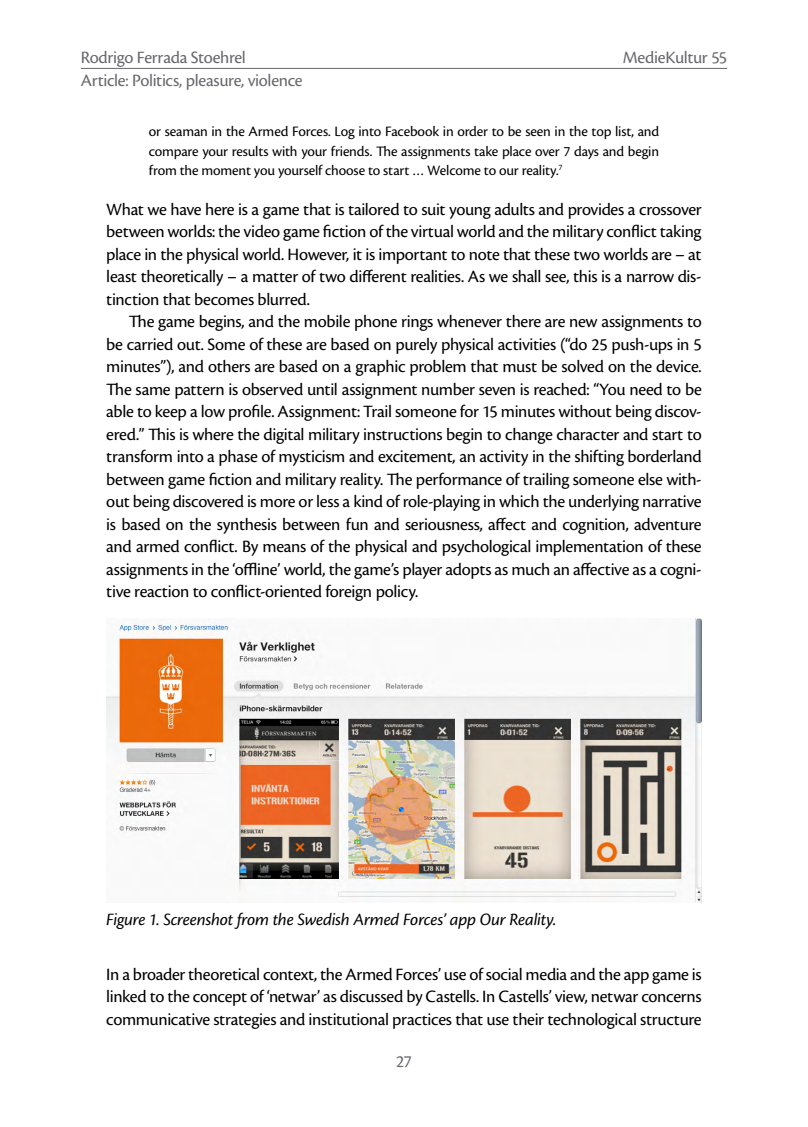
<style>
.page{position:relative;width:808px;height:1127px;background:#fff}
.page>*{position:absolute;margin:0;border:0;box-sizing:border-box;transform-origin:0 0}
.t1{font:18px/22.5px "Cronos Pro";letter-spacing:-.02em;color:#000;text-align:justify}
.t2{font:18px "Cronos Pro";letter-spacing:-.02em;color:#68676c}
.t3{font:italic 18px "Cronos Pro";letter-spacing:-.015em;color:#000}
.t4{font:15px/19.5px "Cronos Pro";letter-spacing:-.01em;color:#000;text-align:justify}
</style>
<div class="page">
<hr style="left:81px;top:68px;width:646px;height:1px;background:#68676c">
<img style="left:106px;top:619px;width:596px;height:283px">
<p class="t2" style="left:81px;top:47px;width:167px">Rodrigo Ferrada Stoehrel</p>
<p class="t2" style="left:81px;top:70px;width:223px">Article: Politics, pleasure, violence</p>
<p class="t2" style="left:623px;top:47px;width:106px">MedieKultur 55</p>
<p class="t4" style="left:149px;top:122px;width:512px">or seaman in the Armed Forces. Log into Facebook in order to be seen in the top list, and compare your results with your friends. The assignments take place over 7 days and begin from the moment you yourself choose to start … Welcome to our reality.<sup>7</sup></p>
<p class="t1" style="left:106px;top:198px;width:597px">What we have here is a game that is tailored to suit young adults and provides a crossover between worlds: the video game fiction of the virtual world and the military conflict taking place in the physical world. However, it is important to note that these two worlds are – at least theoretically – a matter of two different realities. As we shall see, this is a narrow dis&shy;tinction that becomes blurred.</p>
<p class="t1" style="left:106px;top:310px;width:597px;text-indent:23px">The game begins, and the mobile phone rings whenever there are new assignments to be carried out. Some of these are based on purely physical activities (“do 25 push-ups in 5 minutes”), and others are based on a graphic problem that must be solved on the device.<br>The same pattern is observed until assignment number seven is reached: “You need to be able to keep a low profile. Assignment: Trail someone for 15 minutes without being discov&shy;ered.” This is where the digital military instructions begin to change character and start to transform into a phase of mysticism and excitement, an activity in the shifting borderland between game fiction and military reality. The performance of trailing someone else with&shy;out being discovered is more or less a kind of role-playing in which the underlying narrative is based on the synthesis between fun and seriousness, affect and cognition, adventure and armed conflict. By means of the physical and psychological implementation of these assignments in the ‘offline’ world, the game’s player adopts as much an affective as a cogni&shy;tive reaction to conflict-oriented foreign policy.</p>
<p class="t3" style="left:106px;top:909px;width:451px">Figure 1. Screenshot from the Swedish Armed Forces’ app Our Reality.</p>
<p class="t1" style="left:106px;top:963px;width:597px">In a broader theoretical context, the Armed Forces’ use of social media and the app game is linked to the concept of ‘netwar’ as discussed by Castells. In Castells’ view, netwar concerns communicative strategies and institutional practices that use their technological structure</p>
<p class="t2" style="left:396px;top:1051px;width:17px">27</p>
</div>
